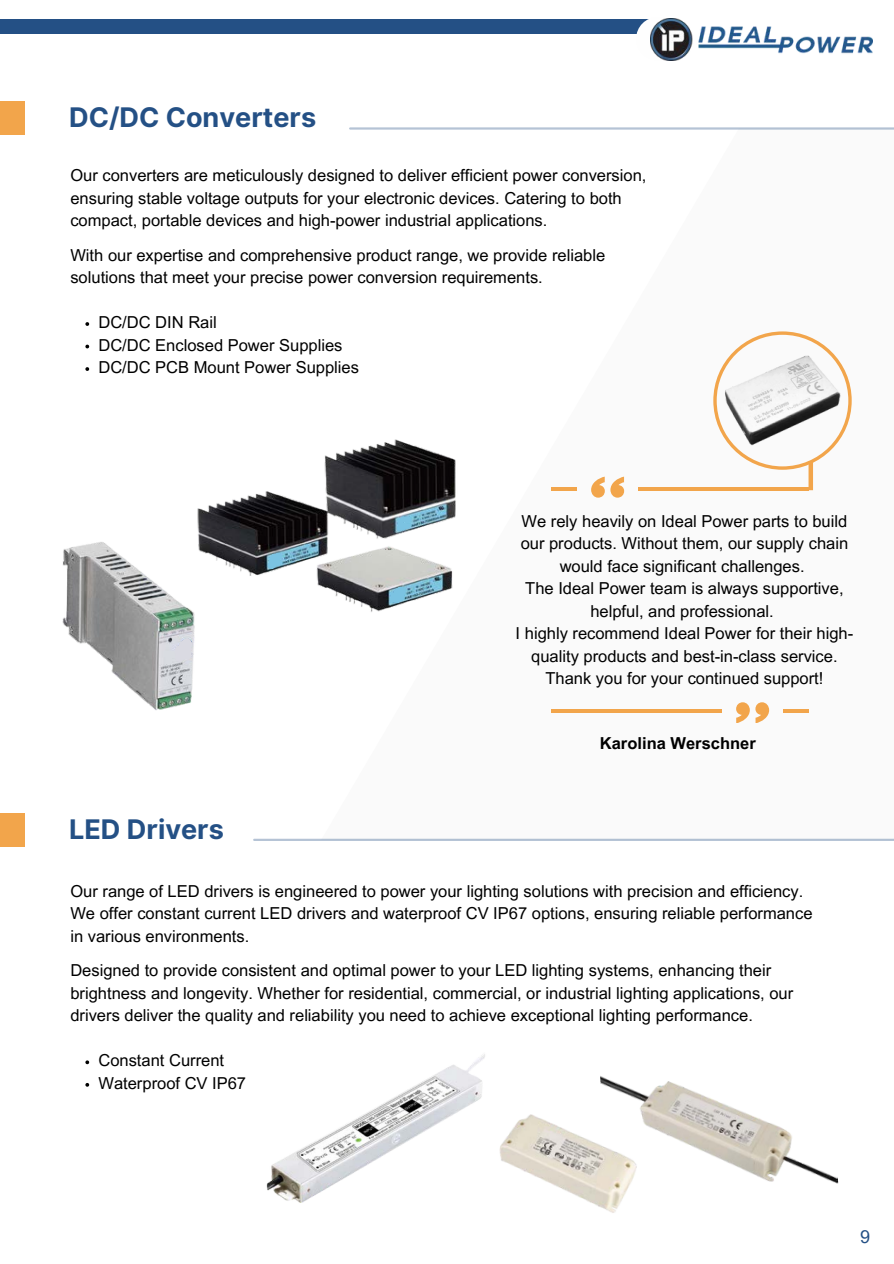
<style>
.page{position:relative;width:894px;height:1264px;background:#fff}
.page>*{position:absolute;margin:0;border:0;box-sizing:border-box;transform-origin:0 0}
.t1{font:700 27px "Inter";color:#245085}
.t2{font:18px "Arial MT Pro";color:#245085}
.t3{font:16.5px/22.5px "Arial MT Pro";color:#000}
.t4{font:700 16.5px "Arial MT Pro";color:#000}
</style>
<div class="page">
<div style="left:321px;top:128px;width:572px;height:711px;background:#fafafa"></div>
<div style="left:0;top:19px;width:650px;height:15px;background:#245085"></div>
<div style="left:636px;top:17px;width:43px;height:43px;background:#fefefe;border-radius:50%"></div>
<img style="left:650px;top:19px;width:222px;height:42px">
<hr style="left:254px;top:838px;width:639px;height:3px;background:#245085">
<div style="left:0;top:813px;width:25px;height:34px;background:#f2a54b"></div>
<div style="left:0;top:101px;width:25px;height:34px;background:#f2a54b"></div>
<hr style="left:350px;top:127px;width:543px;height:3px;background:#245085">
<svg style="left:85px;top:322px;width:4px;height:4px"></svg>
<svg style="left:85px;top:344px;width:4px;height:4px"></svg>
<svg style="left:85px;top:367px;width:4px;height:4px"></svg>
<img style="left:62px;top:542px;width:133px;height:168px">
<svg style="left:174px;top:638px;width:19px;height:23px"></svg>
<img style="left:193px;top:439px;width:263px;height:148px">
<svg style="left:397px;top:516px;width:15px;height:15px"></svg>
<svg style="left:268px;top:553px;width:14px;height:16px"></svg>
<img style="left:304px;top:537px;width:152px;height:75px">
<svg style="left:390px;top:587px;width:15px;height:15px"></svg>
<img style="left:266px;top:1054px;width:219px;height:149px">
<img style="left:482px;top:1104px;width:116px;height:102px">
<img style="left:598px;top:1076px;width:241px;height:137px">
<svg style="left:85px;top:1060px;width:4px;height:4px"></svg>
<svg style="left:85px;top:1083px;width:4px;height:3px"></svg>
<svg style="left:736px;top:702px;width:13px;height:21px"></svg>
<svg style="left:755px;top:702px;width:14px;height:21px"></svg>
<hr style="left:783px;top:709px;width:25px;height:3px;background:#f2a54b">
<hr style="left:551px;top:709px;width:170px;height:3px;background:#f2a54b">
<svg style="left:808px;top:470px;width:4px;height:20px"></svg>
<svg style="left:713px;top:331px;width:138px;height:139px"></svg>
<svg style="left:610px;top:476px;width:14px;height:21px"></svg>
<svg style="left:591px;top:476px;width:13px;height:21px"></svg>
<hr style="left:551px;top:487px;width:25px;height:3px;background:#f2a54b">
<hr style="left:638px;top:487px;width:170px;height:3px;background:#f2a54b">
<h1 class="t1" style="left:69px;top:101px;width:248px">DC/DC Converters</h1>
<h1 class="t3" style="left:70px;top:166px;width:577px">Our converters are meticulously designed to deliver efficient power conversion, ensuring stable voltage outputs for your electronic devices. Catering to both</h1>
<p class="t3" style="left:70px;top:211px;width:478px">compact, portable devices and high-power industrial applications.</p>
<p class="t3" style="left:70px;top:246px;width:536px">With our expertise and comprehensive product range, we provide reliable</p>
<p class="t3" style="left:70px;top:268px;width:474px">solutions that meet your precise power conversion requirements.</p>
<p class="t3" style="left:98px;top:313px;width:120px">DC/DC DIN Rail</p>
<p class="t3" style="left:98px;top:336px;width:245px">DC/DC Enclosed Power Supplies</p>
<p class="t3" style="left:98px;top:358px;width:262px">DC/DC PCB Mount Power Supplies</p>
<p class="t3" style="left:520px;top:512px;width:329px;text-align:center">We rely heavily on Ideal Power parts to build our products. Without them, our supply chain would face significant challenges.</p>
<p class="t3" style="left:525px;top:579px;width:320px;text-align:center">The Ideal Power team is always supportive, helpful, and professional.</p>
<p class="t3" style="left:515px;top:624px;width:339px;text-align:center">I highly recommend Ideal Power for their high&shy;quality products and best-in-class service.<br>Thank you for your continued support!</p>
<p class="t1" style="left:69px;top:813px;width:156px">LED Drivers</p>
<p class="t4" style="left:599px;top:736px;width:157px">Karolina Werschner</p>
<p class="t3" style="left:70px;top:881px;width:743px">Our range of LED drivers is engineered to power your lighting solutions with precision and efficiency.<br>We offer constant current LED drivers and waterproof CV IP67 options, ensuring reliable performance in various environments.</p>
<p class="t3" style="left:70px;top:961px;width:724px">Designed to provide consistent and optimal power to your LED lighting systems, enhancing their brightness and longevity. Whether for residential, commercial, or industrial lighting applications, our drivers deliver the quality and reliability you need to achieve exceptional lighting performance.</p>
<p class="t3" style="left:98px;top:1051px;width:127px">Constant Current</p>
<p class="t3" style="left:98px;top:1073px;width:149px">Waterproof CV IP67</p>
<p class="t2" style="left:860px;top:1229px;width:12px">9</p>
</div>
